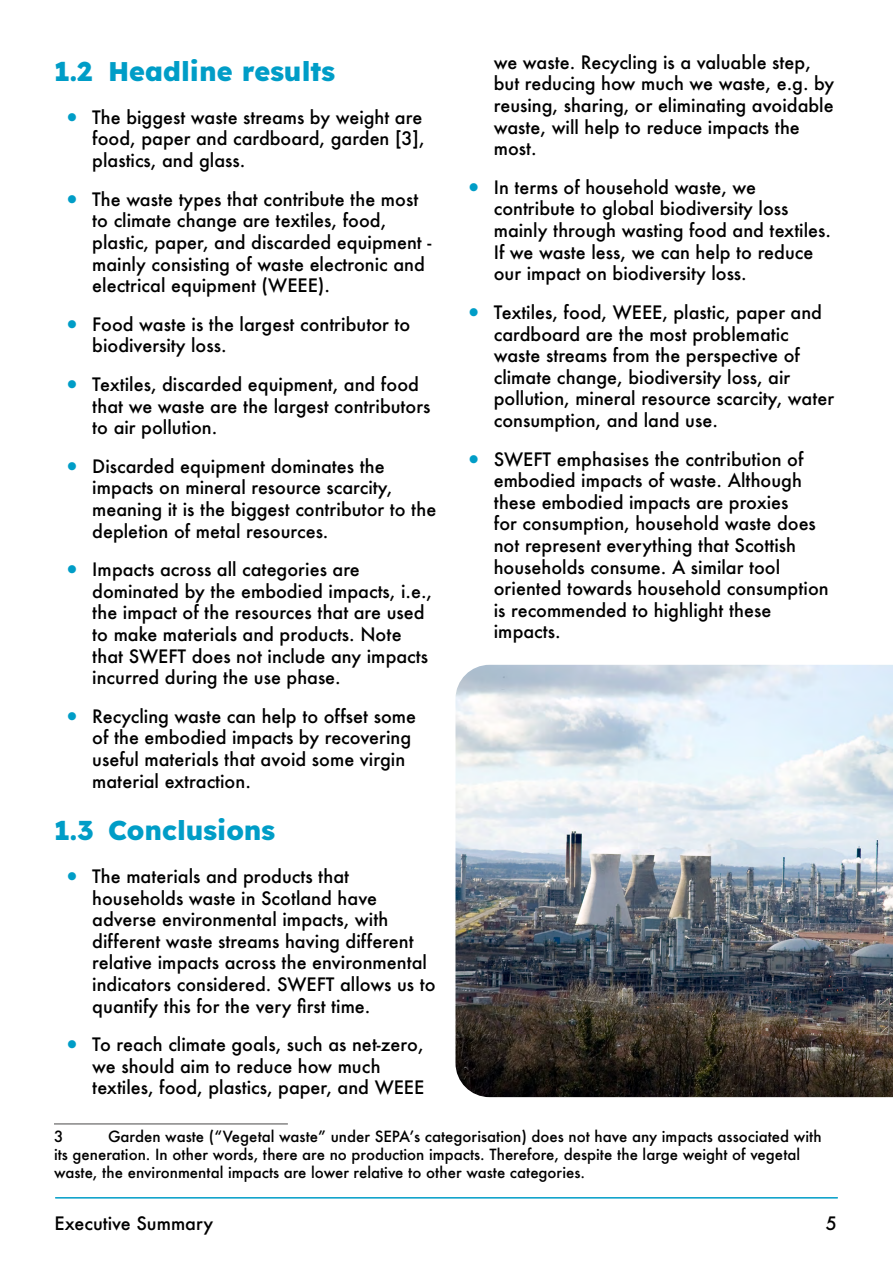
<style>
.page{position:relative;width:893px;height:1263px;background:#fff}
.page>*{position:absolute;margin:0;border:0;box-sizing:border-box;transform-origin:0 0}
.Heading_2{font:27px "Lexend";color:#009dc7}
.Bullet_List{font:500 18px/21.6px "Futura";color:#000}
.Footnote_style{font:500 15px/18px "Futura";color:#000}
.s1{font-stretch:condensed;font-size:25.5px;color:#009dc7}
</style>
<div class="page">
<hr style="left:56px;top:1197px;width:781px;height:1px;background:#009dc7">
<hr style="left:54px;top:1123px;width:234px;height:1px;background:#4a4949">
<img style="left:455px;top:665px;width:438px;height:432px">
<p class="Bullet_List" style="left:494px;top:51px;width:342px">we waste. Recycling is a valuable step, but reducing how much we waste, e.g. by reusing, sharing, or eliminating avoidable waste, will help to reduce impacts the most.</p>
<p class="Bullet_List" style="left:494px;top:176px;width:339px;text-indent:-30px"><span class="s1">•</span> In terms of household waste, we contribute to global biodiversity loss mainly through wasting food and textiles.<br>If we waste less, we can help to reduce our impact on biodiversity loss.</p>
<p class="Bullet_List" style="left:494px;top:301px;width:342px;text-indent:-30px"><span class="s1">•</span> Textiles, food, WEEE, plastic, paper and cardboard are the most problematic waste streams from the perspective of climate change, biodiversity loss, air pollution, mineral resource scarcity, water consumption, and land use.</p>
<p class="Bullet_List" style="left:494px;top:448px;width:336px;text-indent:-30px"><span class="s1">•</span> SWEFT emphasises the contribution of embodied impacts of waste. Although these embodied impacts are proxies<br>for consumption, household waste does not represent everything that Scottish households consume. A similar tool oriented towards household consumption is recommended to highlight these impacts.</p>
<h2 class="Heading_2" style="left:54px;top:52px;width:283px">1.2 Headline results</h2>
<p class="Bullet_List" style="left:92px;top:106px;width:334px;text-indent:-30px"><span class="s1">•</span> The biggest waste streams by weight are food, paper and cardboard, garden [3], plastics, and glass.</p>
<p class="Bullet_List" style="left:92px;top:188px;width:341px;text-indent:-30px"><span class="s1">•</span> The waste types that contribute the most to climate change are textiles, food, plastic, paper, and discarded equipment - mainly consisting of waste electronic and electrical equipment (WEEE).</p>
<p class="Bullet_List" style="left:92px;top:313px;width:320px;text-indent:-30px"><span class="s1">•</span> Food waste is the largest contributor to biodiversity loss.</p>
<p class="Bullet_List" style="left:92px;top:373px;width:340px;text-indent:-30px"><span class="s1">•</span> Textiles, discarded equipment, and food that we waste are the largest contributors to air pollution.</p>
<p class="Bullet_List" style="left:92px;top:455px;width:346px;text-indent:-30px"><span class="s1">•</span> Discarded equipment dominates the impacts on mineral resource scarcity, meaning it is the biggest contributor to the depletion of metal resources.</p>
<p class="Bullet_List" style="left:92px;top:558px;width:341px;text-indent:-30px"><span class="s1">•</span> Impacts across all categories are dominated by the embodied impacts, i.e., the impact of the resources that are used to make materials and products. Note that SWEFT does not include any impacts incurred during the use phase.</p>
<p class="Bullet_List" style="left:92px;top:705px;width:325px;text-indent:-30px"><span class="s1">•</span> Recycling waste can help to offset some of the embodied impacts by recovering useful materials that avoid some virgin material extraction.</p>
<h2 class="Heading_2" style="left:54px;top:811px;width:223px">1.3 Conclusions</h2>
<p class="Bullet_List" style="left:92px;top:865px;width:345px;text-indent:-30px"><span class="s1">•</span> The materials and products that households waste in Scotland have adverse environmental impacts, with different waste streams having different relative impacts across the environmental indicators considered. SWEFT allows us to quantify this for the very first time.</p>
<p class="Bullet_List" style="left:92px;top:1033px;width:333px;text-indent:-30px"><span class="s1">•</span> To reach climate goals, such as net-zero, we should aim to reduce how much textiles, food, plastics, paper, and WEEE</p>
<p class="Footnote_style" style="left:54px;top:1127px;width:11px">3</p>
<p class="Footnote_style" style="left:54px;top:1127px;width:769px;text-indent:54px">Garden waste (“Vegetal waste” under SEPA’s categorisation) does not have any impacts associated with its generation. In other words, there are no production impacts. Therefore, despite the large weight of vegetal waste, the environmental impacts are lower relative to other waste categories.</p>
<p class="Bullet_List" style="left:55px;top:1212px;width:160px">Executive Summary</p>
<p class="Bullet_List" style="left:826px;top:1212px;width:13px">5</p>
</div>
